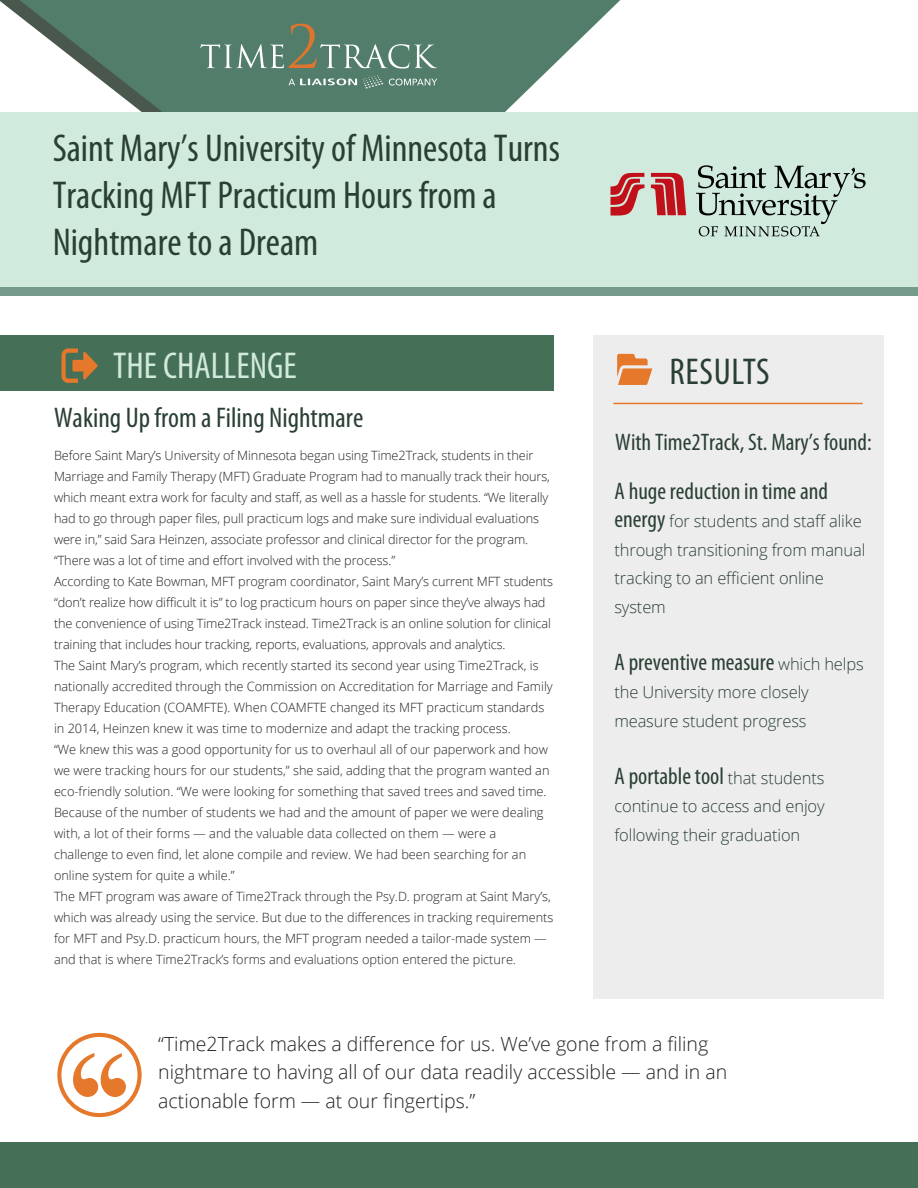
<style>
.page{position:relative;width:918px;height:1188px;background:#fff}
.page>*{position:absolute;margin:0;border:0;box-sizing:border-box;transform-origin:0 0}
.t1{font:condensed 39px/46.8px "Myriad Pro";color:#2a3f33}
.t2{font:condensed 37.5px "Myriad Pro";color:#d0eadd}
.t3{font:condensed 37.5px "Myriad Pro";letter-spacing:.02em;color:#2a3f33}
.t4{font:condensed 28.5px "Myriad Pro";color:#2a3f33}
.t5{font:condensed 24px "Myriad Pro";color:#2a3f33}
.t6{font:300 19.5px/28.5px "Open Sans";color:#231f20}
.t7{font:300 16.5px/28.5px "Open Sans";letter-spacing:-.01em;color:#2a3f33}
.t8{font:300 12.75px/21px "Open Sans";color:#231f20}
.s1{font-family:"Myriad Pro";font-weight:400;font-stretch:condensed;font-size:24px}
.s2{font-family:"Open Sans";font-weight:300;font-stretch:normal;font-size:16.5px}
</style>
<div class="page">
<svg style="left:19px;top:0;width:601px;height:112px;fill:#527d6b"></svg>
<div style="left:0;top:121px;width:918px;height:174px;background:#749b8b"></div>
<div style="left:0;top:112px;width:918px;height:174px;background:#d0eadd"></div>
<div style="left:593px;top:336px;width:290px;height:663px;background:#ededee"></div>
<div style="left:0;top:336px;width:554px;height:55px;background:#456f57"></div>
<svg style="left:200px;top:24px;width:237px;height:45px;background:#668977"></svg>
<svg style="left:389px;top:79px;width:48px;height:7px"></svg>
<svg style="left:363px;top:75px;width:20px;height:14px"></svg>
<svg style="left:288px;top:78px;width:69px;height:7px"></svg>
<svg style="left:62px;top:348px;width:36px;height:35px"></svg>
<svg style="left:73px;top:1053px;width:53px;height:44px"></svg>
<div style="left:57px;top:1033px;width:85px;height:84px;border:4px solid #e5782b;border-radius:50%"></div>
<svg style="left:617px;top:354px;width:35px;height:31px"></svg>
<hr style="left:613px;top:403px;width:250px;height:1px;background:#e5782b">
<div style="left:0;top:1143px;width:918px;height:45px;background:#456f57"></div>
<svg style="left:651px;top:173px;width:35px;height:42px"></svg>
<svg style="left:611px;top:172px;width:33px;height:44px"></svg>
<svg style="left:696px;top:165px;width:170px;height:71px"></svg>
<h1 class="t1" style="left:53px;top:124px;width:509px">Saint Mary’s University of Minnesota Turns<br>Tracking MFT Practicum Hours from a<br>Nightmare to a Dream</h1>
<h2 class="t2" style="left:113px;top:343px;width:185px">THE CHALLENGE</h2>
<h2 class="t3" style="left:669px;top:349px;width:102px">RESULTS</h2>
<h3 class="t4" style="left:54px;top:401px;width:311px">Waking Up from a Filing Nightmare</h3>
<h3 class="t5" style="left:615px;top:427px;width:258px">With Time2Track, St. Mary’s found:</h3>
<p class="t8" style="left:54px;top:444px;width:501px">Before Saint Mary’s University of Minnesota began using Time2Track, students in their Marriage and Family Therapy (MFT) Graduate Program had to manually track their hours, which meant extra work for faculty and staff, as well as a hassle for students. “We literally had to go through paper files, pull practicum logs and make sure individual evaluations were in,” said Sara Heinzen, associate professor and clinical director for the program. “There was a lot of time and effort involved with the process.”<br>According to Kate Bowman, MFT program coordinator, Saint Mary’s current MFT students “don’t realize how difficult it is” to log practicum hours on paper since they’ve always had the convenience of using Time2Track instead. Time2Track is an online solution for clinical training that includes hour tracking, reports, evaluations, approvals and analytics.<br>The Saint Mary’s program, which recently started its second year using Time2Track, is nationally accredited through the Commission on Accreditation for Marriage and Family Therapy Education (COAMFTE). When COAMFTE changed its MFT practicum standards in 2014, Heinzen knew it was time to modernize and adapt the tracking process.<br>“We knew this was a good opportunity for us to overhaul all of our paperwork and how we were tracking hours for our students,” she said, adding that the program wanted an eco-friendly solution. “We were looking for something that saved trees and saved time.<br>Because of the number of students we had and the amount of paper we were dealing with, a lot of their forms — and the valuable data collected on them — were a challenge to even find, let alone compile and review. We had been searching for an online system for quite a while.”<br>The MFT program was aware of Time2Track through the Psy.D. program at Saint Mary’s, which was already using the service. But due to the differences in tracking requirements for MFT and Psy.D. practicum hours, the MFT program needed a tailor-made system — and that is where Time2Track’s forms and evaluations option entered the picture.</p>
<h3 class="t5" style="left:614px;top:476px;width:215px">A huge reduction in time and</h3>
<p class="t7" style="left:614px;top:507px;width:253px"><span class="s1">energy</span> for students and staff alike through transitioning from manual tracking to an efficient online system</p>
<h3 class="t5" style="left:614px;top:647px;width:251px">A preventive measure <span class="s2">which helps</span></h3>
<p class="t7" style="left:614px;top:678px;width:196px">the University more closely measure student progress</p>
<h3 class="t5" style="left:614px;top:761px;width:212px">A portable tool <span class="s2">that students</span></h3>
<p class="t7" style="left:614px;top:792px;width:212px">continue to access and enjoy following their graduation</p>
<h3 class="t6" style="left:158px;top:1029px;width:570px">“Time2Track makes a difference for us. We’ve gone from a filing nightmare to having all of our data readily accessible — and in an actionable form — at our fingertips.”</h3>
</div>
